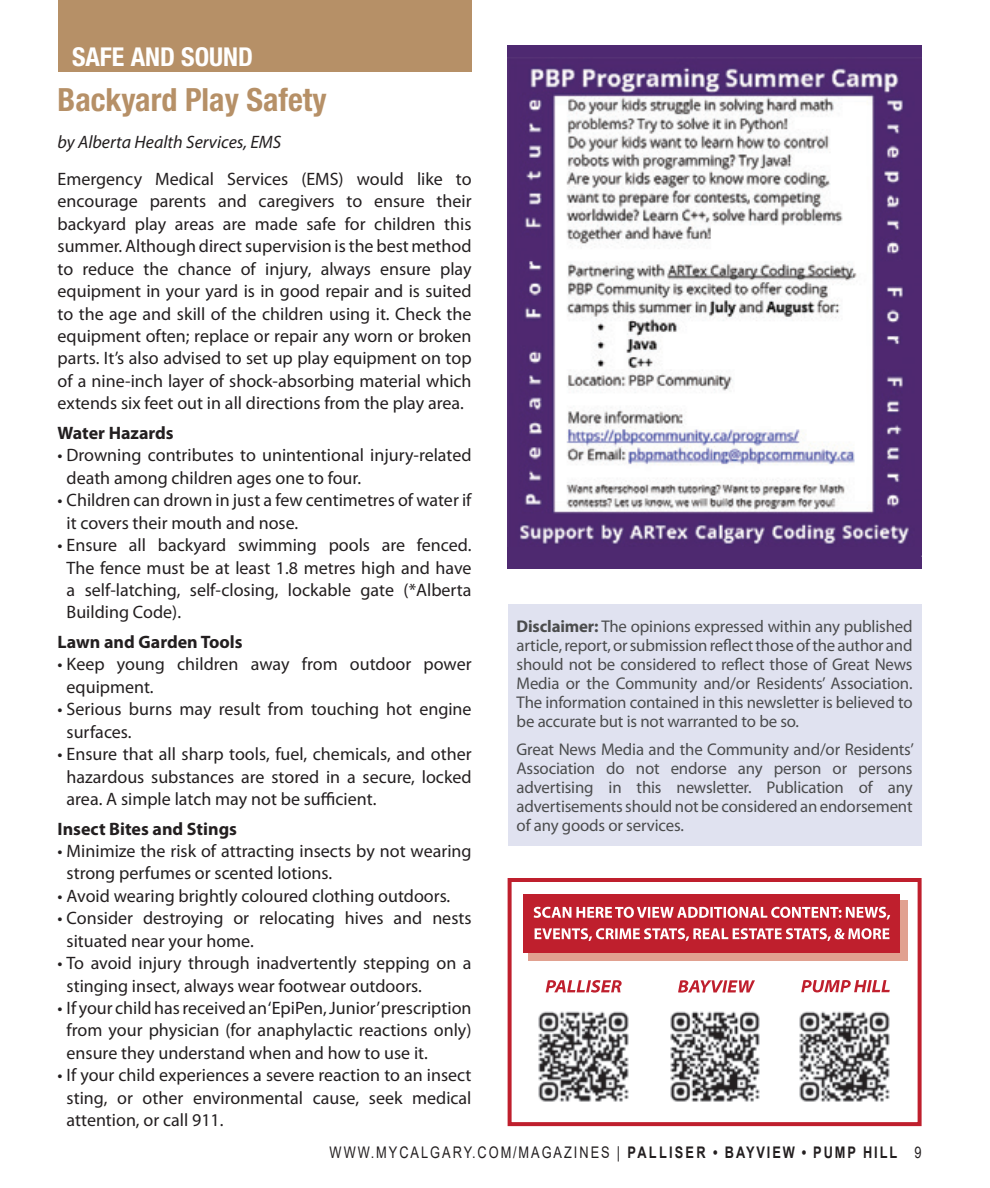
<style>
.page{position:relative;width:990px;height:1188px;background:#fff}
.page>*{position:absolute;margin:0;border:0;box-sizing:border-box;transform-origin:0 0}
.In_Around_title{font:700 condensed 32px "Helvetica Neue LT Std";color:#b69067}
.t1{font:700 condensed 26px "Helvetica Neue LT Std";color:#fff}
.Body_text{font:18px/22.4px "Myriad Pro";color:#231f20}
.Body_text-2{font:700 18px "Myriad Pro";color:#231f20}
.Body_text-3{font:italic 18px "Myriad Pro";color:#231f20}
.Body_text-4{font:17px/19px "Myriad Pro";letter-spacing:-.01em;color:#4b4c4d;text-align:justify}
.t2{font:16px "Arial";letter-spacing:.155em;color:#231f20;scale:.8 1}
.s1{font-weight:700}
</style>
<div class="page">
<div style="left:507px;top:46px;width:415px;height:523px;background:#4e2971"></div>
<img style="left:520px;top:67px;width:402px;height:490px">
<div style="left:507px;top:547px;width:414px;height:13px;background:#4e2970"></div>
<div style="left:58px;top:0;width:414px;height:72px;background:#b69067"></div>
<div style="left:508px;top:604px;width:414px;height:242px;background:#e0e2f0"></div>
<div style="left:508px;top:878px;width:414px;height:248px;border:4px solid #bf1f2d"></div>
<img style="left:799px;top:1011px;width:91px;height:91px">
<img style="left:670px;top:1011px;width:90px;height:91px">
<img style="left:538px;top:1011px;width:91px;height:91px">
<div style="left:528px;top:900px;width:380px;height:60px;background:#e1a190"></div>
<div style="left:523px;top:894px;width:377px;height:59px;background:#bf1f2d"></div>
<svg style="left:535px;top:928px;width:354px;height:13px"></svg>
<svg style="left:534px;top:907px;width:356px;height:13px"></svg>
<svg style="left:678px;top:980px;width:77px;height:13px"></svg>
<svg style="left:801px;top:980px;width:89px;height:12px"></svg>
<svg style="left:546px;top:980px;width:76px;height:13px"></svg>
<p class="t1" style="left:72px;top:41px;width:183px">SAFE AND SOUND</p>
<p class="In_Around_title" style="left:58px;top:81px;width:270px">Backyard Play Safety</p>
<p class="Body_text-3" style="left:58px;top:131px;width:225px">by Alberta Health Services, EMS</p>
<p class="Body_text" style="left:58px;top:168px;width:416px;text-align:justify">Emergency Medical Services (EMS) would like to encourage parents and caregivers to ensure their backyard play areas are made safe for children this summer. Although direct supervision is the best method to reduce the chance of injury, always ensure play equipment in your yard is in good repair and is suited to the age and skill of the children using it. Check the equipment often; replace or repair any worn or broken parts. It’s also advised to set up play equipment on top of a nine-inch layer of shock-absorbing material which extends six feet out in all directions from the play area.</p>
<p class="Body_text-2" style="left:58px;top:421px;width:118px">Water Hazards</p>
<p class="Body_text" style="left:67px;top:444px;width:406px;text-indent:-9px">• Drowning contributes to unintentional injury-related death among children ages one to four.</p>
<p class="Body_text" style="left:67px;top:489px;width:406px;text-indent:-9px">• Children can drown in just a few centimetres of water if it covers their mouth and nose.</p>
<p class="Body_text" style="left:67px;top:534px;width:407px;text-align:justify;text-indent:-9px">• Ensure all backyard swimming pools are fenced.<br>The fence must be at least 1.8 metres high and have a self-latching, self-closing, lockable gate (*Alberta Building Code).</p>
<p class="Body_text-2" style="left:58px;top:630px;width:187px">Lawn and Garden Tools</p>
<p class="Body_text" style="left:67px;top:653px;width:406px;text-indent:-9px">• Keep young children away from outdoor power equipment.</p>
<p class="Body_text" style="left:67px;top:698px;width:406px;text-indent:-9px">• Serious burns may result from touching hot engine surfaces.</p>
<p class="Body_text" style="left:67px;top:743px;width:407px;text-align:justify;text-indent:-9px">• Ensure that all sharp tools, fuel, chemicals, and other hazardous substances are stored in a secure, locked area. A simple latch may not be sufficient.</p>
<p class="Body_text-2" style="left:58px;top:817px;width:181px">Insect Bites and Stings</p>
<p class="Body_text" style="left:67px;top:839px;width:407px;text-indent:-9px">• Minimize the risk of attracting insects by not wearing strong perfumes or scented lotions.</p>
<p class="Body_text" style="left:58px;top:884px;width:394px">• Avoid wearing brightly coloured clothing outdoors.</p>
<p class="Body_text" style="left:67px;top:907px;width:406px;text-indent:-9px">• Consider destroying or relocating hives and nests situated near your home.</p>
<p class="Body_text" style="left:67px;top:952px;width:406px;text-indent:-9px">• To avoid injury through inadvertently stepping on a stinging insect, always wear footwear outdoors.</p>
<p class="Body_text" style="left:67px;top:996px;width:406px;text-align:justify;text-indent:-9px">• If your child has received an ‘EpiPen, Junior’prescription from your physician (for anaphylactic reactions only) ensure they understand when and how to use it.</p>
<p class="Body_text" style="left:67px;top:1064px;width:406px;text-align:justify;text-indent:-9px">• If your child experiences a severe reaction to an insect sting, or other environmental cause, seek medical attention, or call 911.</p>
<p class="Body_text-4" style="left:517px;top:616px;width:398px"><span class="s1">Disclaimer:</span> The opinions expressed within any published article, report, or submission reflect those of the author and should not be considered to reflect those of Great News Media or the Community and/or Residents’ Association.<br>The information contained in this newsletter is believed to be accurate but is not warranted to be so.</p>
<p class="Body_text-4" style="left:517px;top:739px;width:399px">Great News Media and the Community and/or Residents’ Association do not endorse any person or persons advertising in this newsletter. Publication of any advertisements should not be considered an endorsement of any goods or services.</p>
<p class="t2" style="left:330px;top:1141px;width:741px">WWW.MYCALGARY.COM/MAGAZINES | <span class="s1">PALLISER • BAYVIEW • PUMP HILL</span> 9</p>
</div>
